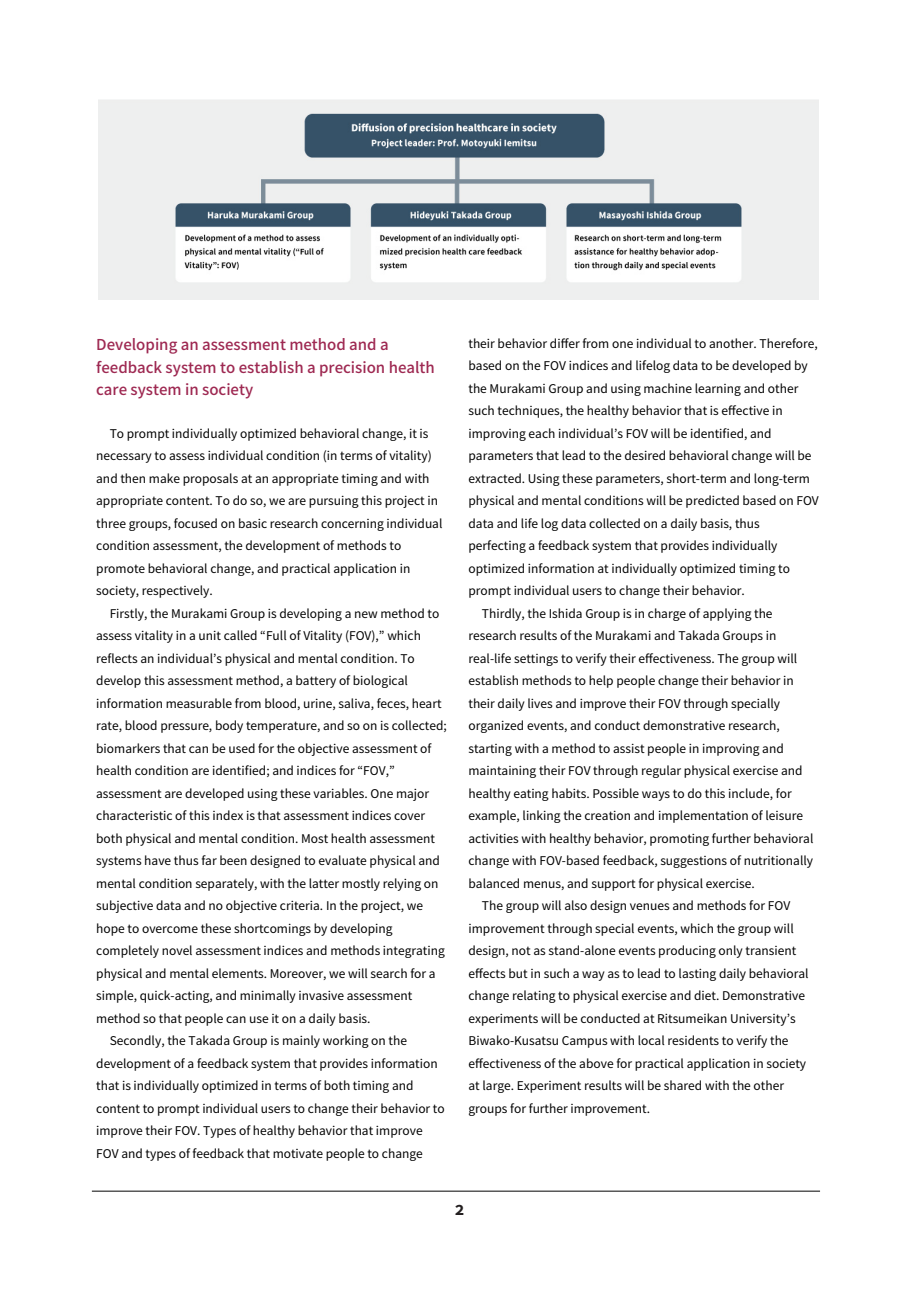
<style>
.page{position:relative;width:919px;height:1289px;background:#fff}
.page>*{position:absolute;margin:0;border:0;box-sizing:border-box;transform-origin:0 0}
.t1{font:500 15px/22.5px "Noto Sans CJ Kjp";color:#9e2952}
.t2{font:900 13.5px "Noto Sans CJ Kjp";color:#231f20}
.t3{font:12px/22.5px "Noto Sans CJ Kjp";color:#030303}
</style>
<div class="page">
<hr style="left:92px;top:1190px;width:728px;height:1px;background:#030303">
<img style="left:98px;top:100px;width:720px;height:199px">
<p class="t1" style="left:96px;top:334px;width:340px">Developing an assessment method and a feedback system to establish a precision health care system in society</p>
<p class="t3" style="left:96px;top:422px;width:348px;text-indent:13px">To prompt individually optimized behavioral change, it is necessary to assess individual condition (in terms of vitality) and then make proposals at an appropriate timing and with appropriate content. To do so, we are pursuing this project in three groups, focused on basic research concerning individual condition assessment, the development of methods to promote behavioral change, and practical application in society, respectively.</p>
<p class="t3" style="left:110px;top:602px;width:331px">Firstly, the Murakami Group is developing a new method to</p>
<p class="t3" style="left:96px;top:624px;width:326px">assess vitality in a unit called “Full of Vitality (FOV),” which</p>
<p class="t3" style="left:96px;top:647px;width:320px">reflects an individual’s physical and mental condition. To</p>
<p class="t3" style="left:96px;top:669px;width:313px">develop this assessment method, a battery of biological</p>
<p class="t3" style="left:96px;top:692px;width:347px">information measurable from blood, urine, saliva, feces, heart</p>
<p class="t3" style="left:96px;top:714px;width:352px">rate, blood pressure, body temperature, and so on is collected;</p>
<p class="t3" style="left:96px;top:737px;width:337px">biomarkers that can be used for the objective assessment of</p>
<p class="t3" style="left:96px;top:759px;width:300px">health condition are identified; and indices for “FOV,”</p>
<p class="t3" style="left:96px;top:782px;width:334px">assessment are developed using these variables. One major</p>
<p class="t3" style="left:96px;top:804px;width:330px">characteristic of this index is that assessment indices cover</p>
<p class="t3" style="left:96px;top:827px;width:340px">both physical and mental condition. Most health assessment</p>
<p class="t3" style="left:96px;top:849px;width:345px">systems have thus far been designed to evaluate physical and</p>
<p class="t3" style="left:96px;top:872px;width:344px">mental condition separately, with the latter mostly relying on</p>
<p class="t3" style="left:96px;top:894px;width:328px">subjective data and no objective criteria. In the project, we</p>
<p class="t3" style="left:96px;top:917px;width:298px">hope to overcome these shortcomings by developing</p>
<p class="t3" style="left:96px;top:939px;width:350px">completely novel assessment indices and methods integrating</p>
<p class="t3" style="left:96px;top:962px;width:341px">physical and mental elements. Moreover, we will search for a</p>
<p class="t3" style="left:96px;top:984px;width:317px">simple, quick-acting, and minimally invasive assessment</p>
<p class="t3" style="left:96px;top:1007px;width:276px">method so that people can use it on a daily basis.</p>
<p class="t3" style="left:110px;top:1029px;width:299px">Secondly, the Takada Group is mainly working on the</p>
<p class="t3" style="left:96px;top:1052px;width:343px">development of a feedback system that provides information</p>
<p class="t3" style="left:96px;top:1074px;width:319px">that is individually optimized in terms of both timing and</p>
<p class="t3" style="left:96px;top:1097px;width:350px">content to prompt individual users to change their behavior to</p>
<p class="t3" style="left:96px;top:1119px;width:328px">improve their FOV. Types of healthy behavior that improve</p>
<p class="t3" style="left:96px;top:1142px;width:328px">FOV and types of feedback that motivate people to change</p>
<p class="t3" style="left:468px;top:332px;width:351px">their behavior differ from one individual to another. Therefore,</p>
<p class="t3" style="left:468px;top:354px;width:341px">based on the FOV indices and lifelog data to be developed by</p>
<p class="t3" style="left:468px;top:377px;width:331px">the Murakami Group and using machine learning and other</p>
<p class="t3" style="left:468px;top:399px;width:316px">such techniques, the healthy behavior that is effective in</p>
<p class="t3" style="left:468px;top:422px;width:305px">improving each individual’s FOV will be identified, and</p>
<p class="t3" style="left:468px;top:444px;width:344px">parameters that lead to the desired behavioral change will be</p>
<p class="t3" style="left:468px;top:467px;width:343px">extracted. Using these parameters, short-term and long-term</p>
<p class="t3" style="left:468px;top:489px;width:352px">physical and mental conditions will be predicted based on FOV</p>
<p class="t3" style="left:468px;top:512px;width:293px">data and life log data collected on a daily basis, thus</p>
<p class="t3" style="left:468px;top:534px;width:310px">perfecting a feedback system that provides individually</p>
<p class="t3" style="left:468px;top:557px;width:323px">optimized information at individually optimized timing to</p>
<p class="t3" style="left:468px;top:579px;width:278px">prompt individual users to change their behavior.</p>
<p class="t3" style="left:482px;top:602px;width:292px">Thirdly, the Ishida Group is in charge of applying the</p>
<p class="t3" style="left:468px;top:624px;width:309px">research results of the Murakami and Takada Groups in</p>
<p class="t3" style="left:468px;top:647px;width:330px">real-life settings to verify their effectiveness. The group will</p>
<p class="t3" style="left:468px;top:669px;width:326px">establish methods to help people change their behavior in</p>
<p class="t3" style="left:468px;top:692px;width:313px">their daily lives and improve their FOV through specially</p>
<p class="t3" style="left:468px;top:714px;width:313px">organized events, and conduct demonstrative research,</p>
<p class="t3" style="left:468px;top:737px;width:317px">starting with a method to assist people in improving and</p>
<p class="t3" style="left:468px;top:759px;width:336px">maintaining their FOV through regular physical exercise and</p>
<p class="t3" style="left:468px;top:782px;width:325px">healthy eating habits. Possible ways to do this include, for</p>
<p class="t3" style="left:468px;top:804px;width:336px">example, linking the creation and implementation of leisure</p>
<p class="t3" style="left:468px;top:827px;width:346px">activities with healthy behavior, promoting further behavioral</p>
<p class="t3" style="left:468px;top:849px;width:346px">change with FOV-based feedback, suggestions of nutritionally</p>
<p class="t3" style="left:468px;top:872px;width:288px">balanced menus, and support for physical exercise.</p>
<p class="t3" style="left:482px;top:894px;width:310px">The group will also design venues and methods for FOV</p>
<p class="t3" style="left:468px;top:917px;width:327px">improvement through special events, which the group will</p>
<p class="t3" style="left:468px;top:939px;width:329px">design, not as stand-alone events producing only transient</p>
<p class="t3" style="left:468px;top:962px;width:342px">effects but in such a way as to lead to lasting daily behavioral</p>
<p class="t3" style="left:468px;top:984px;width:338px">change relating to physical exercise and diet. Demonstrative</p>
<p class="t3" style="left:468px;top:1007px;width:328px">experiments will be conducted at Ritsumeikan University’s</p>
<p class="t3" style="left:468px;top:1029px;width:321px">Biwako-Kusatsu Campus with local residents to verify the</p>
<p class="t3" style="left:468px;top:1052px;width:339px">effectiveness of the above for practical application in society</p>
<p class="t3" style="left:468px;top:1074px;width:317px">at large. Experiment results will be shared with the other</p>
<p class="t3" style="left:468px;top:1097px;width:183px">groups for further improvement.</p>
<p class="t2" style="left:452px;top:1202px;width:15px">２</p>
</div>
